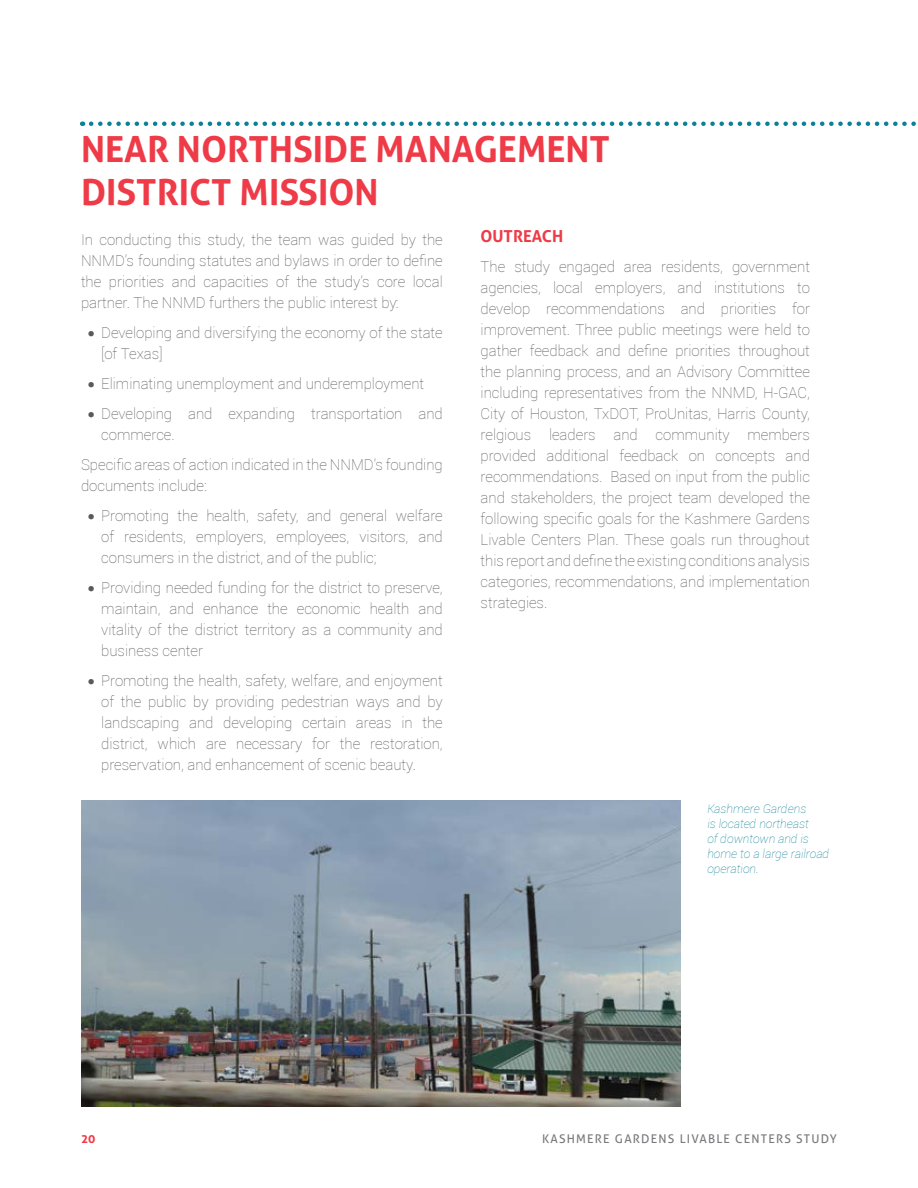
<style>
.page{position:relative;width:918px;height:1188px;background:#fff}
.page>*{position:absolute;margin:0;border:0;box-sizing:border-box;transform-origin:0 0}
.Heading_2{font:700 36px/43.2px "Aller";color:#ef3a47}
.Heading_3{font:700 16.5px "Aller";color:#ef3a47}
.Body{font:100 15px/21px "Roboto";color:#58595b;text-align:justify}
.Image_Caption{font:italic 100 12px/15px "Roboto";color:#0b8198}
.t1{font:12px "Aller";letter-spacing:.1em;color:#797a7d}
.t2{font:700 12px "Aller";color:#ef3a47}
</style>
<div class="page">
<img style="left:81px;top:800px;width:599px;height:307px">
<svg style="left:91px;top:122px;width:825px;height:4px"></svg>
<p class="Heading_2" style="left:81px;top:127px;width:531px">NEAR NORTHSIDE MANAGEMENT<br>DISTRICT MISSION</p>
<p class="Heading_3" style="left:481px;top:226px;width:84px">OUTREACH</p>
<p class="Body" style="left:481px;top:255px;width:331px">The study engaged area residents, government agencies, local employers, and institutions to develop recommendations and priorities for improvement. Three public meetings were held to gather feedback and define priorities throughout the planning process, and an Advisory Committee including representatives from the NNMD, H-GAC, City of Houston, TxDOT, ProUnitas, Harris County, relgious leaders and community members provided additional feedback on concepts and recommendations. Based on input from the public and stakeholders, the project team developed the following specific goals for the Kashmere Gardens Livable Centers Plan. These goals run throughout this report and define the existing conditions analysis categories, recommendations, and implementation strategies.</p>
<p class="Body" style="left:81px;top:229px;width:363px">In conducting this study, the team was guided by the NNMD’s founding statutes and bylaws in order to define the priorities and capacities of the study’s core local partner. The NNMD furthers the public interest by:</p>
<p class="Body" style="left:101px;top:322px;width:343px;text-indent:-14px">• Developing and diversifying the economy of the state [of Texas]</p>
<p class="Body" style="left:88px;top:373px;width:338px">• Eliminating unemployment and underemployment</p>
<p class="Body" style="left:101px;top:403px;width:343px;text-indent:-14px">• Developing and expanding transportation and commerce.</p>
<p class="Body" style="left:81px;top:454px;width:363px">Specific areas of action indicated in the NNMD’s founding documents include:</p>
<p class="Body" style="left:101px;top:505px;width:343px;text-indent:-14px">• Promoting the health, safety, and general welfare of residents, employers, employees, visitors, and consumers in the district, and of the public;</p>
<p class="Body" style="left:101px;top:577px;width:343px;text-indent:-14px">• Providing needed funding for the district to preserve, maintain, and enhance the economic health and vitality of the district territory as a community and business center</p>
<p class="Body" style="left:101px;top:670px;width:343px;text-indent:-14px">• Promoting the health, safety, welfare, and enjoyment of the public by providing pedestrian ways and by landscaping and developing certain areas in the district, which are necessary for the restoration, preservation, and enhancement of scenic beauty.</p>
<p class="Image_Caption" style="left:707px;top:801px;width:123px">Kashmere Gardens<br>is located northeast<br>of downtown and is home to a large railroad operation.</p>
<p class="t2" style="left:81px;top:1131px;width:16px">20</p>
<p class="t1" style="left:542px;top:1131px;width:296px">KASHMERE GARDENS LIVABLE CENTERS STUDY</p>
</div>
